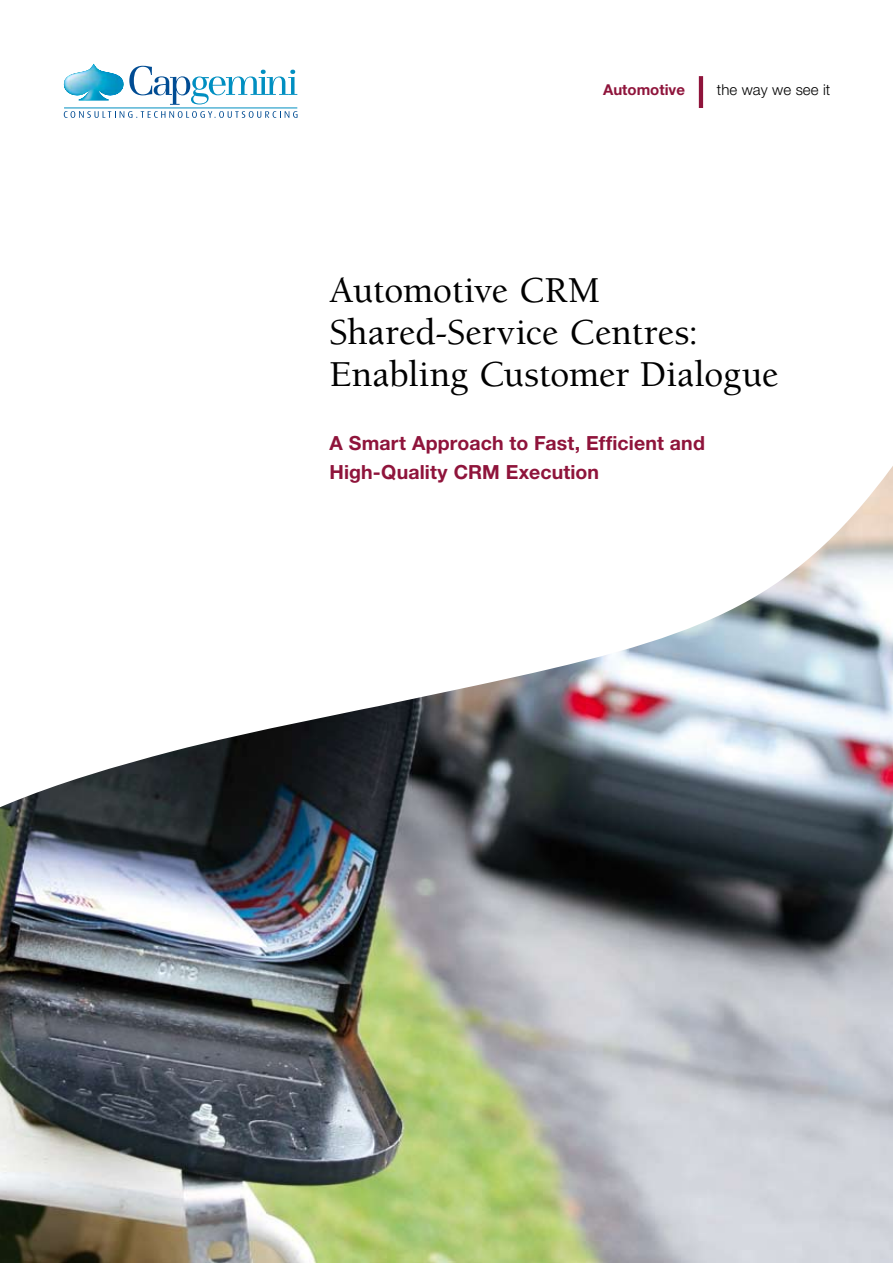
<style>
.page{position:relative;width:893px;height:1263px;background:#fff}
.page>*{position:absolute;margin:0;border:0;box-sizing:border-box;transform-origin:0 0}
.t1{font:500 37.5px/42px "Berkeley";letter-spacing:-.01em;color:#000}
.t2{font:700 19.5px/28.5px "Helvetica Neue LT Std";letter-spacing:.005em;color:#8f143b}
.t3{font:300 15px "Helvetica Neue LT Std";color:#000}
.t4{font:700 15px "Helvetica Neue LT Std";color:#8f143b}
</style>
<div class="page">
<img style="left:79px;top:96px;width:30px;height:4px">
<img style="left:64px;top:64px;width:60px;height:32px">
<svg style="left:129px;top:66px;width:168px;height:39px"></svg>
<svg style="left:64px;top:111px;width:234px;height:7px"></svg>
<hr style="left:64px;top:107px;width:233px;height:1px;background:#008fc1">
<hr style="left:699px;top:76px;width:4px;height:32px;background:#8f143b">
<img style="left:0;top:466px;width:893px;height:797px">
<p class="t4" style="left:603px;top:80px;width:83px">Automotive</p>
<p class="t3" style="left:717px;top:80px;width:115px">the way we see it</p>
<p class="t1" style="left:330px;top:270px;width:450px">Automotive CRM<br>Shared‑Service Centres:<br>Enabling Customer Dialogue</p>
<p class="t2" style="left:330px;top:428px;width:377px">A Smart Approach to Fast, Efficient and<br>High‑Quality CRM Execution</p>
</div>
